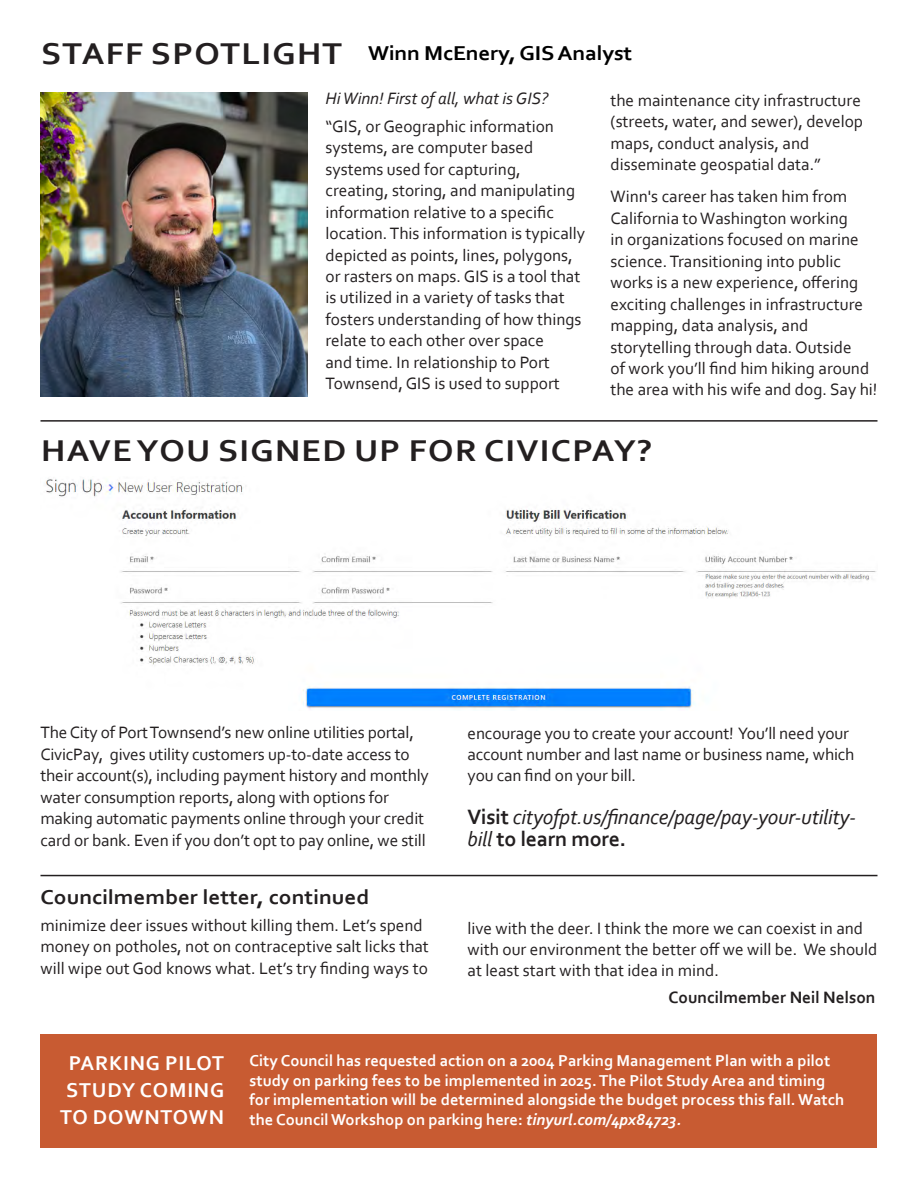
<style>
.page{position:relative;width:918px;height:1188px;background:#fff}
.page>*{position:absolute;margin:0;border:0;box-sizing:border-box;transform-origin:0 0}
.t1{font:700 31.5px "Corbel";letter-spacing:.04em;color:#231f20;scale:1.1 1}
.t2{font:700 21.75px "Corbel";letter-spacing:-.01em;color:#231f20}
.t3{font:italic 21.3px "Corbel";letter-spacing:-.01em;color:#231f20}
.t4{font:700 21px/27.5px "Corbel";letter-spacing:.04em;color:#fff;text-align:center}
.t5{font:700 21px "Corbel";color:#231f20;scale:1.1 1}
.t6{font:700 21px "Corbel";letter-spacing:-.01em;color:#000;scale:1.1 1}
.t7{font:17.25px/21.5px "Corbel";color:#231f20}
.t8{font:italic 17.25px/27.9px "Corbel";color:#231f20}
.t9{font:700 17.25px "Corbel";color:#231f20}
.t10{font:700 16.5px/19.5px "Corbel";color:#fff}
.s1{font-style:normal}
.s2{font-weight:700;font-style:normal;font-size:21.75px}
.s3{font-weight:400;font-style:italic;font-size:21.3px}
.s4{font-style:italic}
</style>
<div class="page">
<hr style="left:40px;top:875px;width:838px;height:1px;background:#231f20">
<img style="left:40px;top:93px;width:268px;height:303px">
<hr style="left:40px;top:420px;width:838px;height:2px;background:#231f20">
<div style="left:40px;top:1034px;width:838px;height:114px;background:#c85b32"></div>
<img style="left:45px;top:478px;width:831px;height:232px">
<p class="t1" style="left:41px;top:34px;width:275px">STAFF SPOTLIGHT</p>
<p class="t6" style="left:368px;top:40px;width:242px">Winn McEnery, GIS Analyst</p>
<p class="t8" style="left:326px;top:84px;width:230px">Hi Winn! First of all, what is GIS? <span class="s1">“GIS, or Geographic information</span></p>
<p class="t7" style="left:326px;top:136px;width:261px">systems, are computer based systems used for capturing, creating, storing, and manipulating information relative to a specific location. This information is typically depicted as points, lines, polygons, or rasters on maps. GIS is a tool that is utilized in a variety of tasks that fosters understanding of how things relate to each other over space<br>and time. In relationship to Port Townsend, GIS is used to support</p>
<p class="t7" style="left:610px;top:89px;width:254px">the maintenance city infrastructure (streets, water, and sewer), develop maps, conduct analysis, and disseminate geospatial data.”</p>
<p class="t7" style="left:610px;top:186px;width:269px">Winn's career has taken him from California to Washington working<br>in organizations focused on marine science. Transitioning into public works is a new experience, offering exciting challenges in infrastructure mapping, data analysis, and storytelling through data. Outside<br>of work you’ll find him hiking around the area with his wife and dog. Say hi!</p>
<p class="t1" style="left:41px;top:431px;width:557px">HAVE YOU SIGNED UP FOR CIVICPAY?</p>
<p class="t7" style="left:40px;top:722px;width:390px">The City of Port Townsend’s new online utilities portal, CivicPay, gives utility customers up-to-date access to their account(s), including payment history and monthly water consumption reports, along with options for making automatic payments online through your credit card or bank. Even if you don’t opt to pay online, we still</p>
<p class="t5" style="left:40px;top:884px;width:300px">Councilmember letter, continued</p>
<p class="t7" style="left:40px;top:914px;width:390px">minimize deer issues without killing them. Let’s spend money on potholes, not on contraceptive salt licks that will wipe out God knows what. Let’s try finding ways to</p>
<p class="t7" style="left:468px;top:722px;width:388px">encourage you to create your account! You’ll need your account number and last name or business name, which you can find on your bill.</p>
<p class="t3" style="left:468px;top:804px;width:390px"><span class="s2">Visit</span> cityofpt.us/finance/page/pay-your-utility-</p>
<p class="t2" style="left:468px;top:825px;width:160px"><span class="s3">bill</span> to learn more.</p>
<p class="t7" style="left:468px;top:917px;width:411px">live with the deer. I think the more we can coexist in and with our environment the better off we will be. We should at least start with that idea in mind.</p>
<p class="t9" style="left:669px;top:987px;width:208px">Councilmember Neil Nelson</p>
<p class="t4" style="left:60px;top:1048px;width:166px">PARKING PILOT<br>STUDY COMING<br>TO DOWNTOWN</p>
<p class="t10" style="left:249px;top:1051px;width:596px">City Council has requested action on a 2004 Parking Management Plan with a pilot study on parking fees to be implemented in 2025. The Pilot Study Area and timing for implementation will be determined alongside the budget process this fall. Watch the Council Workshop on parking here: <span class="s4">tinyurl.com/4px84723.</span></p>
</div>
